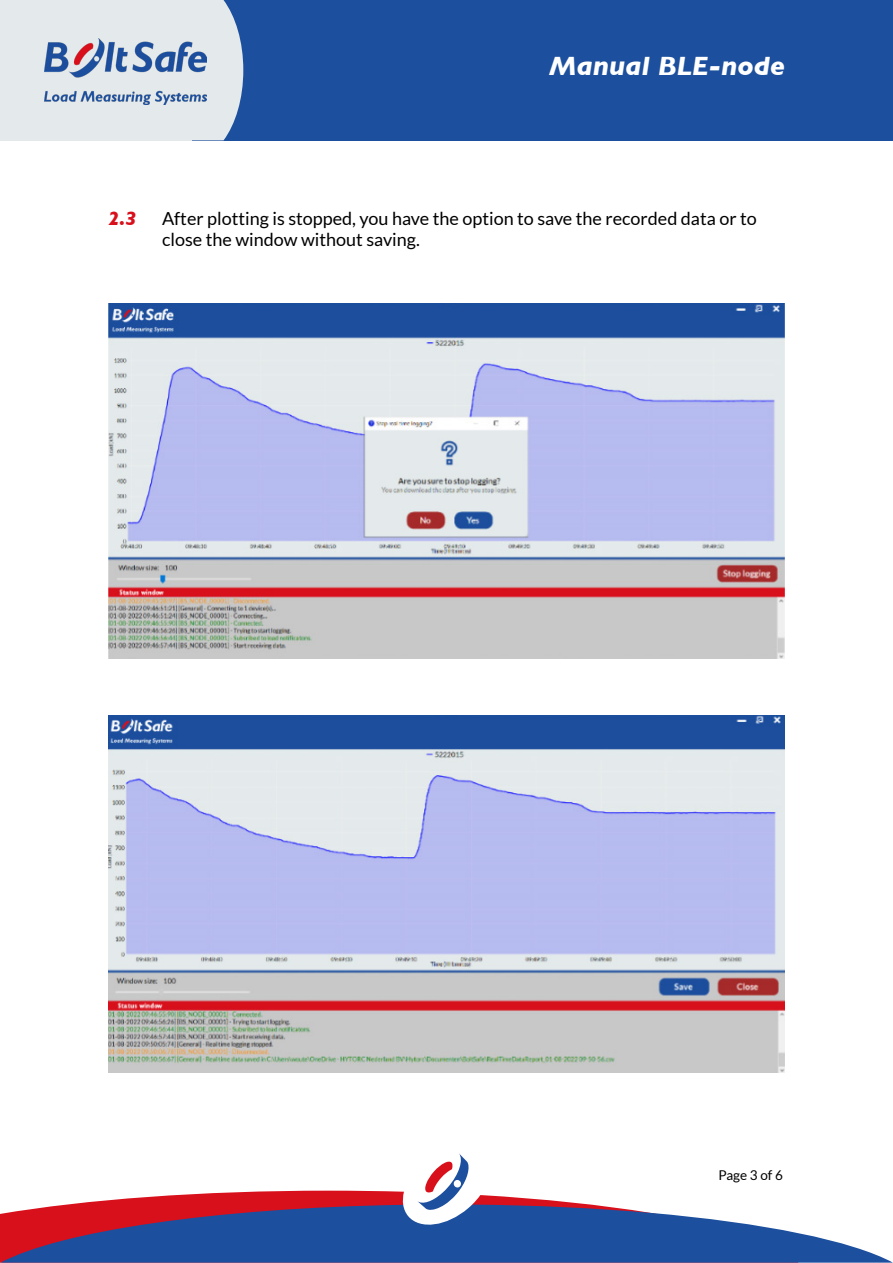
<style>
.page{position:relative;width:893px;height:1263px;background:#fff}
.page>*{position:absolute;margin:0;border:0;box-sizing:border-box;transform-origin:0 0}
.t1{font:italic 700 27px "Gill Sans";color:#fff}
.t2{font:italic 700 19.5px "Gill Sans";color:#d8101c}
.t3{font:18px/21.6px "Lato";color:#000}
.t4{font:13.5px "Lato";color:#000}
</style>
<div class="page">
<div style="left:0;top:0;width:195px;height:140px;background:#e4eaeb"></div>
<div style="left:192px;top:0;width:701px;height:140px;background:#1c509e"></div>
<svg style="left:192px;top:0;width:51px;height:140px;background:#cad5e0"></svg>
<img style="left:44px;top:38px;width:162px;height:67px">
<svg style="left:0;top:1191px;width:798px;height:72px"></svg>
<svg style="left:1px;top:1204px;width:891px;height:58px;background:#575f99"></svg>
<svg style="left:403px;top:1153px;width:92px;height:77px"></svg>
<img style="left:108px;top:303px;width:677px;height:355px">
<img style="left:108px;top:715px;width:677px;height:357px">
<h1 class="t1" style="left:549px;top:51px;width:238px">Manual BLE-node</h1>
<p class="t2" style="left:108px;top:207px;width:30px">2.3</p>
<p class="t3" style="left:162px;top:207px;width:596px">After plotting is stopped, you have the option to save the recorded data or to close the window without saving.</p>
<p class="t4" style="left:718px;top:1167px;width:66px">Page 3 of 6</p>
</div>
